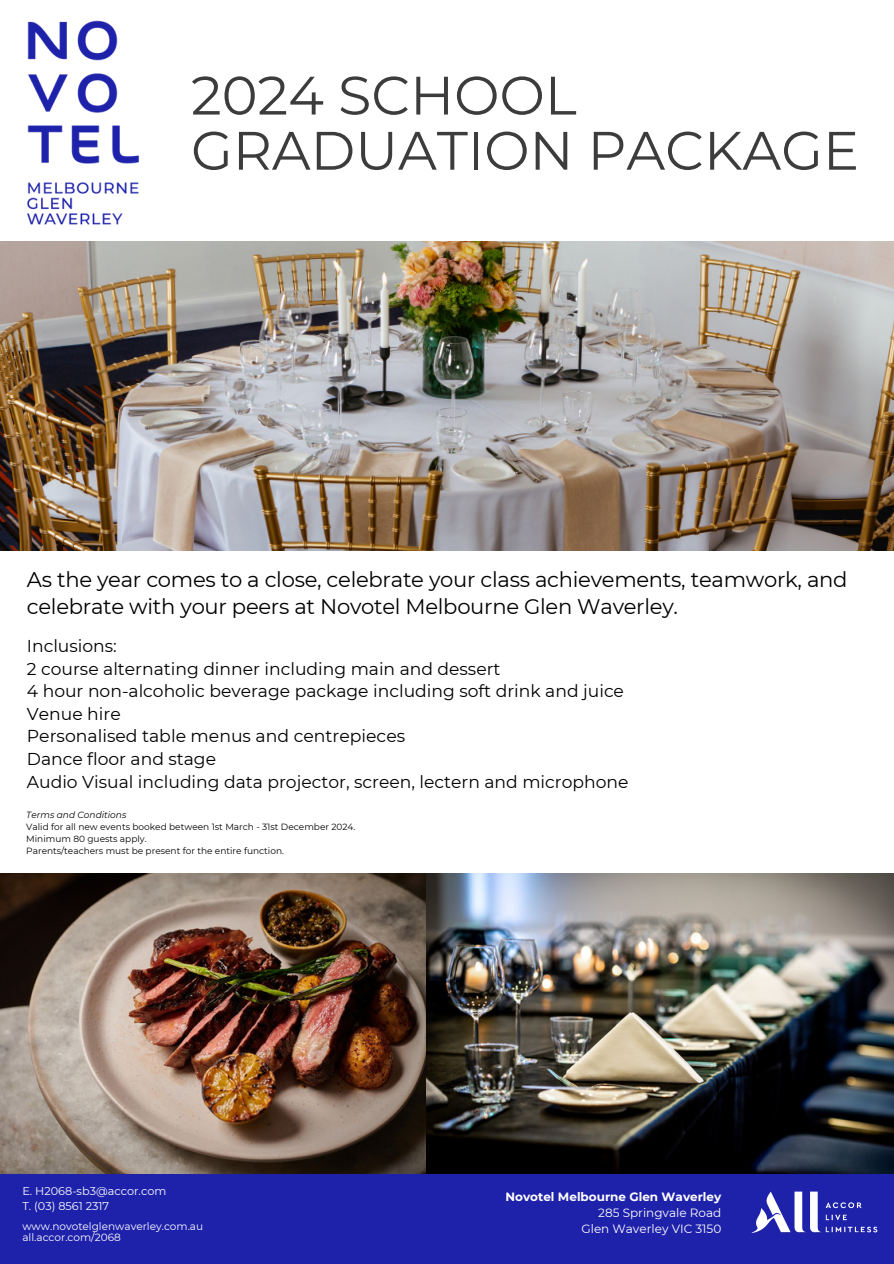
<style>
.page{position:relative;width:894px;height:1264px;background:#fff}
.page>*{position:absolute;margin:0;border:0;box-sizing:border-box;transform-origin:0 0}
.t1{font:54px/55.2px "Montserrat";color:#3c3c3c}
.t2{font:21.15px/26.2px "Montserrat";letter-spacing:-.015em;color:#000}
.t3{font:17.25px "Montserrat";color:#000}
.t4{font:17.1px/22.5px "Montserrat";color:#000}
.t5{font:12px/16px "Montserrat";color:#fff;text-align:right}
.t6{font:11.25px/15px "Montserrat";color:#fff}
.t7{font:10.5px/11.4px "Montserrat";color:#fff}
.t8{font:9px "Montserrat";color:#000}
.t9{font:italic 9px "Montserrat";color:#000}
.s1{font-weight:700}
</style>
<div class="page">
<img style="left:27px;top:20px;width:112px;height:205px">
<img style="left:0;top:873px;width:893px;height:301px">
<img style="left:0;top:241px;width:893px;height:310px">
<div style="left:0;top:1174px;width:893px;height:89px;background:#1e21aa"></div>
<img style="left:751px;top:1191px;width:127px;height:42px">
<p class="t1" style="left:191px;top:68px;width:669px">2024 SCHOOL<br>GRADUATION PACKAGE</p>
<p class="t2" style="left:27px;top:566px;width:821px">As the year comes to a close, celebrate your class achievements, teamwork, and celebrate with your peers at Novotel Melbourne Glen Waverley.</p>
<p class="t4" style="left:27px;top:635px;width:598px">Inclusions:<br>2 course alternating dinner including main and dessert<br>4 hour non-alcoholic beverage package including soft drink and juice Venue hire</p>
<p class="t3" style="left:27px;top:725px;width:380px">Personalised table menus and centrepieces</p>
<p class="t4" style="left:27px;top:747px;width:603px">Dance floor and stage<br>Audio Visual including data projector, screen, lectern and microphone</p>
<p class="t9" style="left:26px;top:809px;width:102px">Terms and Conditions</p>
<p class="t8" style="left:26px;top:821px;width:330px">Valid for all new events booked between 1st March - 31st December 2024.</p>
<h4 class="t8" style="left:26px;top:833px;width:122px">Minimum 80 guests apply.</h4>
<h5 class="t8" style="left:26px;top:845px;width:259px">Parents/teachers must be present for the entire function.</h5>
<p class="t6" style="left:22px;top:1183px;width:145px">E. H2068-sb3@accor.com<br>T. (03) 8561 2317</p>
<h3 class="t7" style="left:22px;top:1220px;width:182px">www.novotelglenwaverley.com.au all.accor.com/2068</h3>
<p class="t5" style="left:505px;top:1188px;width:217px"><span class="s1">Novotel Melbourne Glen Waverley<br></span>285 Springvale Road<br>Glen Waverley VIC 3150</p>
</div>
